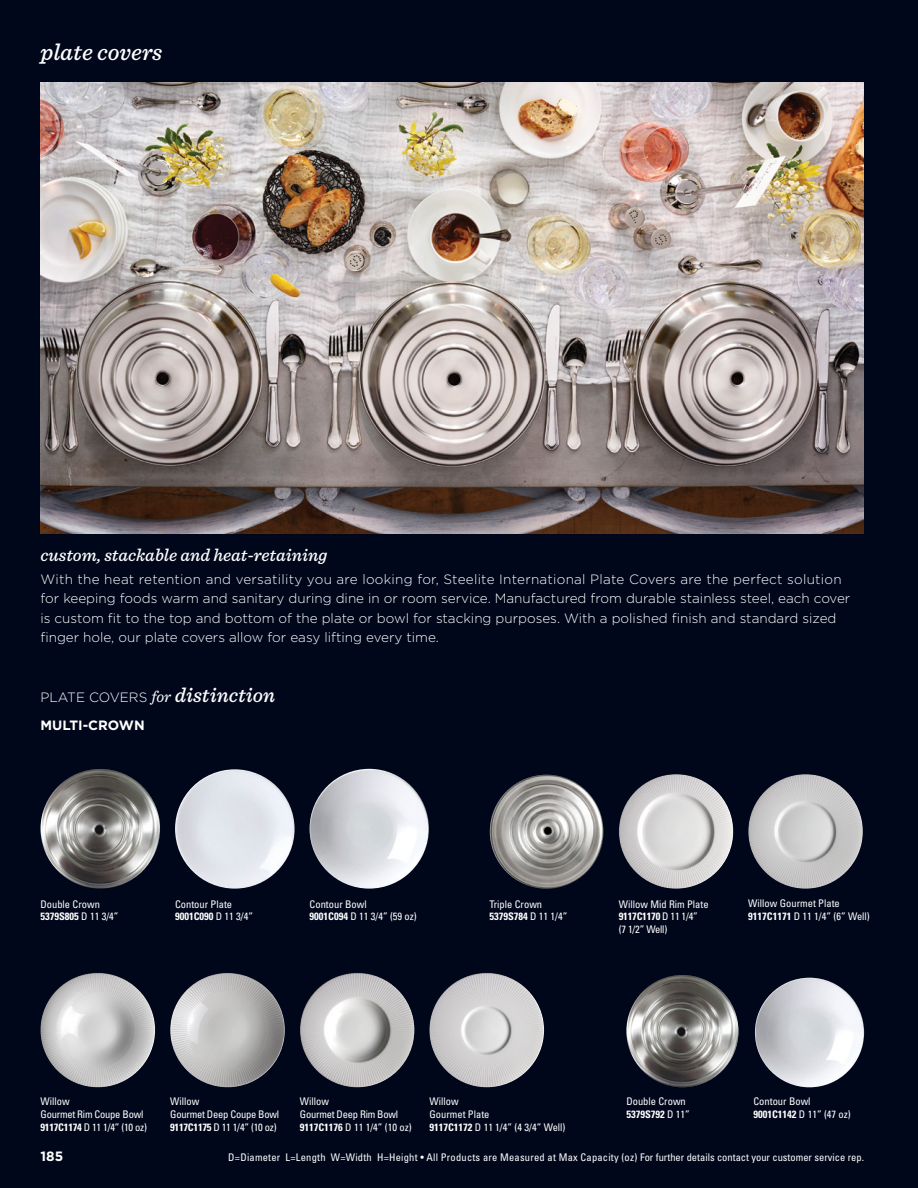
<style>
.page{position:relative;width:918px;height:1188px;background:#00071b}
.page>*{position:absolute;margin:0;border:0;box-sizing:border-box;transform-origin:0 0}
.t1{font:italic 500 24px "Sentinel";color:#fff}
.t2{font:italic 500 18px "Sentinel";color:#fff}
.t3{font:300 13.5px/19.5px "Gotham";color:#fff}
.t4{font:700 13.5px "Gotham";color:#fff}
.t5{font:condensed 10.5px/12.8px "Univers LT Std";color:#fff}
.t6{font:condensed 10.5px/12.8px "Univers LT Std";letter-spacing:-.02em;color:#fff}
.t7{font:condensed 10.5px "Univers LT Std";letter-spacing:.02em;color:#fff}
.s1{font-family:"Sentinel";font-weight:400;font-style:italic;font-size:16.5px}
.s2{font-family:"Sentinel";font-weight:500;font-style:italic;font-size:21px}
.s3{font-weight:700}
</style>
<div class="page">
<img style="left:40px;top:82px;width:824px;height:451px">
<img style="left:310px;top:769px;width:119px;height:120px;border-radius:60px">
<img style="left:175px;top:769px;width:120px;height:120px;border-radius:60px">
<img style="left:40px;top:769px;width:120px;height:120px;border-radius:60px">
<img style="left:490px;top:775px;width:113px;height:114px;border-radius:57px">
<img style="left:619px;top:774px;width:114px;height:115px;border-radius:57px">
<img style="left:748px;top:774px;width:115px;height:115px;border-radius:57px">
<img style="left:40px;top:973px;width:115px;height:114px;border-radius:57px">
<img style="left:170px;top:973px;width:115px;height:114px;border-radius:57px">
<img style="left:300px;top:973px;width:114px;height:114px;border-radius:57px">
<img style="left:429px;top:973px;width:115px;height:114px;border-radius:57px">
<img style="left:626px;top:975px;width:112px;height:112px;border-radius:56px">
<img style="left:755px;top:978px;width:109px;height:109px;border-radius:55px">
<h1 class="t1" style="left:40px;top:33px;width:123px">plate covers</h1>
<h2 class="t2" style="left:40px;top:541px;width:288px">custom, stackable and heat-retaining</h2>
<p class="t3" style="left:40px;top:569px;width:811px">With the heat retention and versatility you are looking for, Steelite International Plate Covers are the perfect solution for keeping foods warm and sanitary during dine in or room service. Manufactured from durable stainless steel, each cover is custom fit to the top and bottom of the plate or bowl for stacking purposes. With a polished finish and standard sized finger hole, our plate covers allow for easy lifting every time.</p>
<p class="t3" style="left:40px;top:687px;width:236px">PLATE COVERS <span class="s1">for</span> <span class="s2">distinction</span></p>
<p class="t4" style="left:40px;top:717px;width:106px">MULTI-CROWN</p>
<p class="t5" style="left:40px;top:897px;width:80px">Double Crown<br><span class="s3">5379S805</span> D 11 3/4”</p>
<p class="t5" style="left:310px;top:897px;width:109px">Contour Bowl<br><span class="s3">9001C094</span> D 11 3/4” (59 oz)</p>
<p class="t5" style="left:175px;top:897px;width:80px">Contour Plate<br><span class="s3">9001C090</span> D 11 3/4”</p>
<p class="t5" style="left:489px;top:897px;width:80px">Triple Crown<br><span class="s3">5379S784</span> D 11 1/4”</p>
<p class="t5" style="left:619px;top:897px;width:91px">Willow Mid Rim Plate<br><span class="s3">9117C1170</span> D 11 1/4”<br>(7 1/2” Well)</p>
<p class="t5" style="left:748px;top:897px;width:123px">Willow Gourmet Plate<br><span class="s3">9117C1171</span> D 11 1/4” (6” Well)</p>
<p class="t6" style="left:41px;top:1095px;width:108px">Willow<br>Gourmet Rim Coupe Bowl<br><span class="s3">9117C1174</span> D 11 1/4” (10 oz)</p>
<p class="t6" style="left:170px;top:1095px;width:111px">Willow<br>Gourmet Deep Coupe Bowl<br><span class="s3">9117C1175</span> D 11 1/4” (10 oz)</p>
<p class="t6" style="left:300px;top:1095px;width:113px">Willow<br>Gourmet Deep Rim Bowl<br><span class="s3">9117C1176</span> D 11 1/4” (10 oz)</p>
<p class="t5" style="left:429px;top:1095px;width:138px">Willow<br>Gourmet Plate<br><span class="s3">9117C1172</span> D 11 1/4” (4 3/4” Well)</p>
<p class="t5" style="left:626px;top:1095px;width:65px">Double Crown<br><span class="s3">5379S792</span> D 11”</p>
<p class="t5" style="left:753px;top:1095px;width:99px">Contour Bowl<br><span class="s3">9001C1142</span> D 11” (47 oz)</p>
<p class="t4" style="left:40px;top:1148px;width:24px">185</p>
<p class="t7" style="left:228px;top:1150px;width:637px">D=Diameter L=Length W=Width H=Height • All Products are Measured at Max Capacity (oz) For further details contact your customer service rep.</p>
</div>
